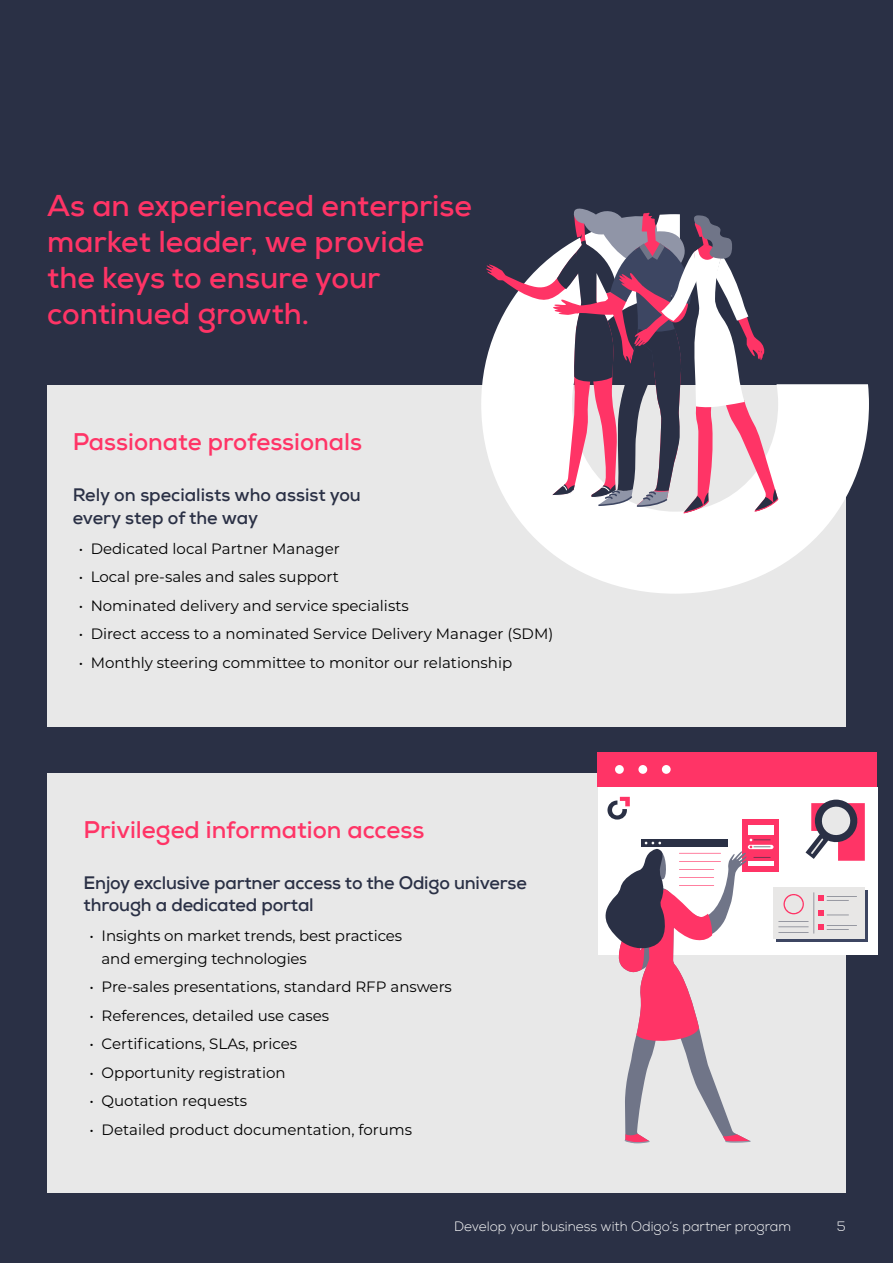
<style>
.page{position:relative;width:893px;height:1263px;background:#2a3045}
.page>*{position:absolute;margin:0;border:0;box-sizing:border-box;transform-origin:0 0}
.t1{font:700 30px/36px "Nexa";color:#ff3466}
.t2{font:700 24px "Nexa";color:#ff3466}
.t3{font:700 18px/22.5px "Nexa";letter-spacing:-.01em;color:#2a3045}
.t4{font:15px/22.5px "Montserrat";color:#000}
.t5{font:300 13.5px "Nexa";color:#fff}
</style>
<div class="page">
<div style="left:48px;top:773px;width:798px;height:420px;background:#e8e8e8"></div>
<div style="left:48px;top:385px;width:798px;height:341px;background:#e8e8e8"></div>
<svg style="left:481px;top:361px;width:388px;height:233px;fill:#fff"></svg>
<svg style="left:486px;top:208px;width:292px;height:305px"></svg>
<div style="left:598px;top:753px;width:279px;height:34px;background:#ff3466"></div>
<div style="left:638px;top:765px;width:9px;height:9px;background:#fff;border-radius:50%"></div>
<div style="left:662px;top:765px;width:9px;height:9px;background:#fff;border-radius:50%"></div>
<div style="left:598px;top:787px;width:280px;height:168px;background:#fff"></div>
<div style="left:776px;top:890px;width:92px;height:52px;background:#3d4662"></div>
<svg style="left:605px;top:797px;width:260px;height:346px"></svg>
<div style="left:615px;top:765px;width:9px;height:9px;background:#fff;border-radius:50%"></div>
<h1 class="t1" style="left:47px;top:188px;width:426px">As an experienced enterprise market leader, we provide the keys to ensure your continued growth.</h1>
<h2 class="t2" style="left:73px;top:426px;width:291px">Passionate professionals</h2>
<p class="t3" style="left:73px;top:484px;width:290px">Rely on specialists who assist you every step of the way</p>
<p class="t4" style="left:79px;top:536px;width:263px">• Dedicated local Partner Manager</p>
<p class="t4" style="left:79px;top:565px;width:262px">• Local pre-sales and sales support</p>
<p class="t4" style="left:79px;top:593px;width:332px">• Nominated delivery and service specialists</p>
<p class="t4" style="left:79px;top:622px;width:476px">• Direct access to a nominated Service Delivery Manager (SDM)</p>
<p class="t4" style="left:79px;top:650px;width:435px">• Monthly steering committee to monitor our relationship</p>
<h2 class="t2" style="left:84px;top:814px;width:342px">Privileged information access</h2>
<p class="t3" style="left:84px;top:871px;width:445px">Enjoy exclusive partner access to the Odigo universe through a dedicated portal</p>
<p class="t4" style="left:102px;top:924px;width:302px;text-indent:-12px">• Insights on market trends, best practices and emerging technologies</p>
<p class="t4" style="left:90px;top:975px;width:364px">• Pre-sales presentations, standard RFP answers</p>
<p class="t4" style="left:90px;top:1004px;width:241px">• References, detailed use cases</p>
<p class="t4" style="left:90px;top:1032px;width:209px">• Certifications, SLAs, prices</p>
<p class="t4" style="left:90px;top:1061px;width:197px">• Opportunity registration</p>
<p class="t4" style="left:90px;top:1089px;width:159px">• Quotation requests</p>
<p class="t4" style="left:90px;top:1118px;width:324px">• Detailed product documentation, forums</p>
<p class="t5" style="left:454px;top:1218px;width:338px">Develop your business with Odigo’s partner program</p>
<p class="t5" style="left:837px;top:1218px;width:10px">5</p>
</div>
